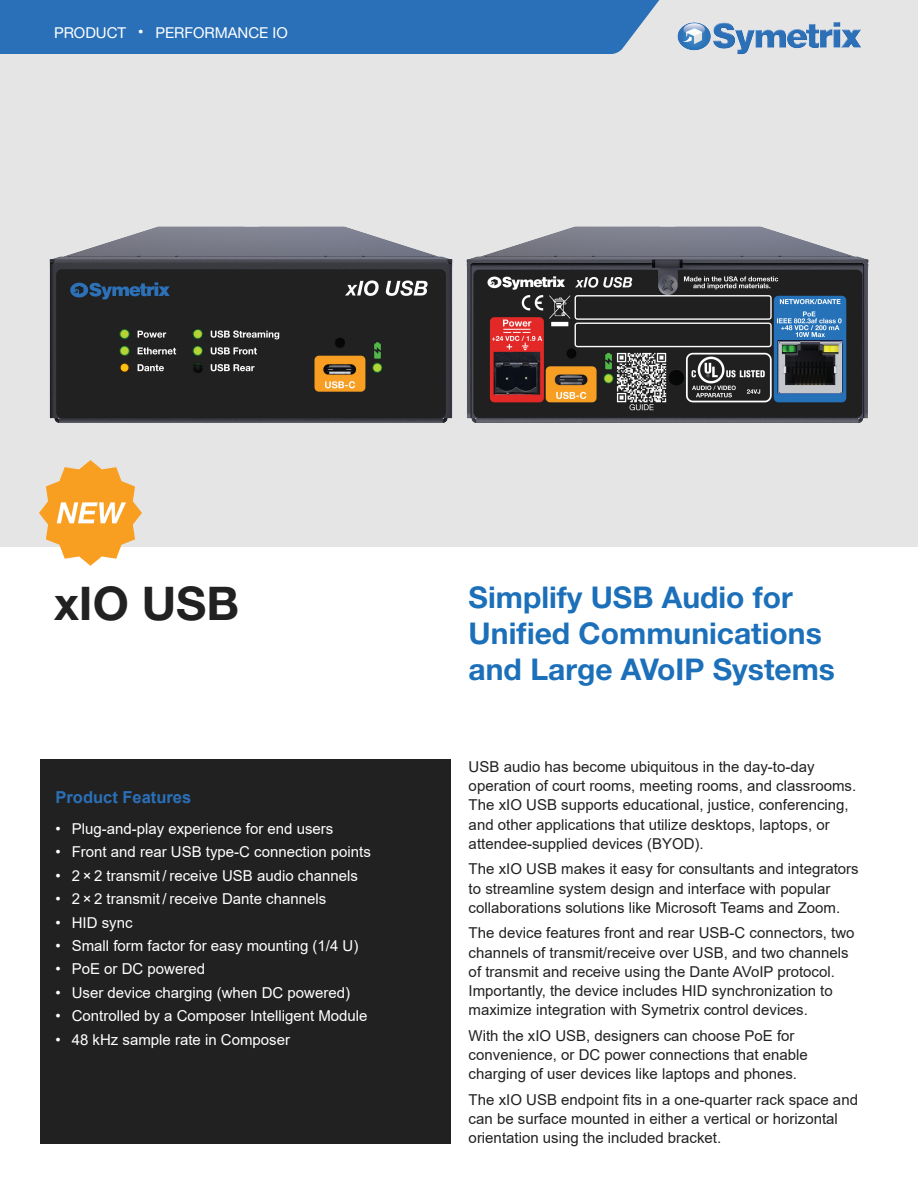
<style>
.page{position:relative;width:918px;height:1188px;background:#fff}
.page>*{position:absolute;margin:0;border:0;box-sizing:border-box;transform-origin:0 0}
.t1{font:700 46.5px "Helvetica Neue LT Std";color:#212121}
.t2{font:700 30px/36px "Helvetica Neue LT Std";color:#1c70b9}
.t3{font:700 16.5px "Arial";color:#2a70b8}
.t4{font:15px/19px "Arial";color:#212121}
.t5{font:15px "Arial";color:#fff}
.t6{font:15px "Helvetica Neue LT Std";color:#fff}
.s1{font-family:"Cascadia Mono";font-size:10.5px;color:#57585a}
</style>
<div class="page">
<div style="left:40px;top:759px;width:411px;height:385px;background:#212121"></div>
<div style="left:0;top:0;width:918px;height:546px;background:#e5e5e5"></div>
<svg style="left:39px;top:460px;width:103px;height:106px"></svg>
<img style="left:49px;top:226px;width:404px;height:197px">
<img style="left:466px;top:226px;width:403px;height:197px">
<div style="left:0;top:0;width:660px;height:54px;background:#2a70b8"></div>
<img style="left:677px;top:22px;width:184px;height:33px">
<p class="t6" style="left:139px;top:23px;width:153px"><span class="s1">⬢</span> PERFORMANCE IO</p>
<p class="t6" style="left:54px;top:24px;width:235px">PRODUCT <sup>⬢</sup> PERFORMANCE IO</p>
<h1 class="t1" style="left:54px;top:574px;width:187px">xIO USB</h1>
<h2 class="t2" style="left:469px;top:579px;width:368px">Simplify USB Audio for<br>Unified Communications and Large AVoIP Systems</h2>
<p class="t3" style="left:56px;top:785px;width:137px">Product Features</p>
<p class="t5" style="left:56px;top:818px;width:279px">• Plug-and-play experience for end users</p>
<p class="t5" style="left:56px;top:842px;width:317px">• Front and rear USB type-C connection points</p>
<p class="t5" style="left:56px;top:865px;width:304px">• 2 × 2 transmit / receive USB audio channels</p>
<p class="t5" style="left:56px;top:889px;width:272px">• 2 × 2 transmit / receive Dante channels</p>
<p class="t5" style="left:56px;top:912px;width:79px">• HID sync</p>
<p class="t5" style="left:56px;top:935px;width:304px">• Small form factor for easy mounting (1/4 U)</p>
<p class="t5" style="left:56px;top:959px;width:151px">• PoE or DC powered</p>
<p class="t5" style="left:56px;top:982px;width:296px">• User device charging (when DC powered)</p>
<p class="t5" style="left:56px;top:1006px;width:314px">• Controlled by a Composer Intelligent Module</p>
<p class="t5" style="left:56px;top:1029px;width:236px">• 48 kHz sample rate in Composer</p>
<p class="t4" style="left:469px;top:757px;width:389px">USB audio has become ubiquitous in the day-to-day operation of court rooms, meeting rooms, and classrooms.<br>The xIO USB supports educational, justice, conferencing, and other applications that utilize desktops, laptops, or attendee-supplied devices (BYOD).</p>
<p class="t4" style="left:469px;top:860px;width:392px">The xIO USB makes it easy for consultants and integrators to streamline system design and interface with popular collaborations solutions like Microsoft Teams and Zoom.</p>
<p class="t4" style="left:469px;top:924px;width:387px">The device features front and rear USB-C connectors, two channels of transmit/receive over USB, and two channels of transmit and receive using the Dante AVoIP protocol.<br>Importantly, the device includes HID synchronization to maximize integration with Symetrix control devices.</p>
<p class="t4" style="left:469px;top:1026px;width:341px">With the xIO USB, designers can choose PoE for convenience, or DC power connections that enable charging of user devices like laptops and phones.</p>
<p class="t4" style="left:469px;top:1090px;width:391px">The xIO USB endpoint fits in a one-quarter rack space and can be surface mounted in either a vertical or horizontal orientation using the included bracket.</p>
</div>
